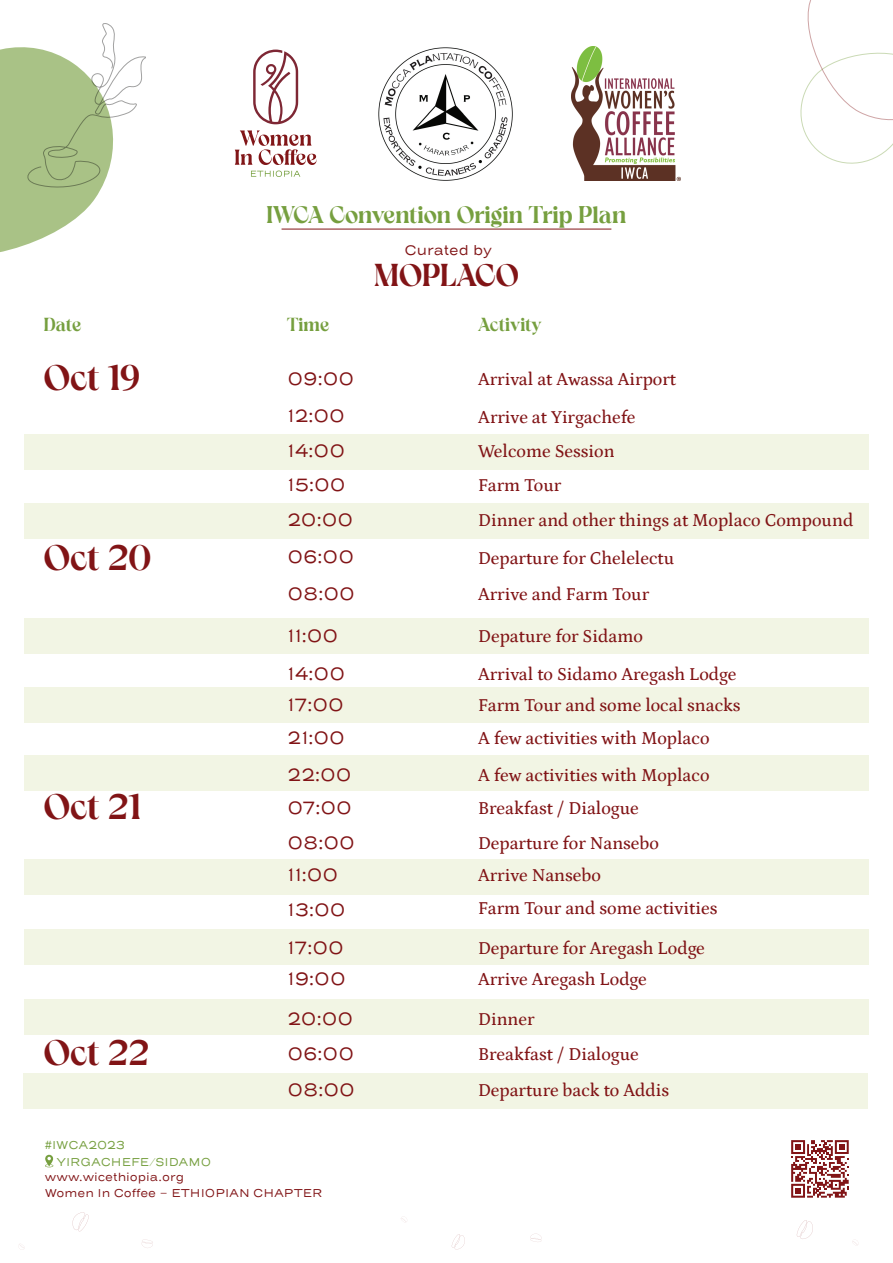
<style>
.page{position:relative;width:893px;height:1263px;background:#fff}
.page>*{position:absolute;margin:0;border:0;box-sizing:border-box;transform-origin:0 0}
.t1{font:34.5px "Vangeda";letter-spacing:-.005em;color:#811416}
.t2{font:30.15px "Vangeda";color:#811416}
.t3{font:23.1px "Vangeda";color:#769f3f}
.t4{font:500 18px "Petrona";color:#811416}
.t5{font:18px/35.4px "Speakeasy Sans";color:#811416}
.t6{font:18px "Vangeda";color:#769f3f}
.t7{font:13.95px "Speakeasy Sans";color:#811416}
.t8{font:11.55px "Speakeasy Sans";color:#811416}
.t9{font:11.55px/16.6px "Speakeasy Sans";color:#769f3f}
.s1{font-family:"Bahnschrift"}
</style>
<div class="page">
<div style="left:24px;top:929px;width:845px;height:35px;background:#f2f5e4"></div>
<div style="left:24px;top:859px;width:845px;height:36px;background:#f2f5e4"></div>
<div style="left:23px;top:1073px;width:844px;height:35px;background:#f2f5e4"></div>
<div style="left:24px;top:434px;width:845px;height:36px;background:#f2f5e4"></div>
<div style="left:24px;top:503px;width:845px;height:36px;background:#f2f5e4"></div>
<div style="left:24px;top:618px;width:845px;height:36px;background:#f2f5e4"></div>
<div style="left:24px;top:755px;width:845px;height:36px;background:#f2f5e4"></div>
<div style="left:24px;top:688px;width:845px;height:35px;background:#f2f5e4"></div>
<div style="left:24px;top:999px;width:845px;height:36px;background:#f2f5e4"></div>
<svg style="left:801px;top:0;width:92px;height:164px"></svg>
<svg style="left:0;top:23px;width:146px;height:229px"></svg>
<svg style="left:797px;top:1220px;width:16px;height:19px"></svg>
<svg style="left:452px;top:1234px;width:13px;height:15px"></svg>
<svg style="left:72px;top:1212px;width:17px;height:19px"></svg>
<svg style="left:141px;top:1239px;width:12px;height:9px"></svg>
<svg style="left:530px;top:1233px;width:12px;height:9px"></svg>
<hr style="left:282px;top:229px;width:329px;height:1px;background:#811416">
<img style="left:571px;top:46px;width:109px;height:135px">
<svg style="left:253px;top:50px;width:45px;height:74px"></svg>
<svg style="left:235px;top:130px;width:82px;height:35px"></svg>
<svg style="left:251px;top:171px;width:49px;height:6px"></svg>
<svg style="left:791px;top:1140px;width:58px;height:58px"></svg>
<svg style="left:45px;top:1154px;width:8px;height:13px"></svg>
<img style="left:378px;top:47px;width:135px;height:134px">
<p class="t3" style="left:267px;top:201px;width:361px">IWCA Convention Origin Trip Plan</p>
<p class="t7" style="left:404px;top:242px;width:89px">Curated by</p>
<h2 class="t2" style="left:374px;top:258px;width:146px">MOPLACO</h2>
<p class="t6" style="left:44px;top:314px;width:39px">Date</p>
<p class="t6" style="left:287px;top:314px;width:44px">Time</p>
<p class="t6" style="left:478px;top:314px;width:65px">Activity</p>
<h1 class="t1" style="left:44px;top:358px;width:98px">Oct 19</h1>
<p class="t5" style="left:287px;top:361px;width:68px">09:00</p>
<p class="t4" style="left:478px;top:365px;width:199px">Arrival at Awassa Airport</p>
<h1 class="t1" style="left:44px;top:538px;width:109px">Oct 20</h1>
<p class="t5" style="left:287px;top:398px;width:59px">12:00</p>
<p class="t4" style="left:478px;top:403px;width:159px">Arrive at Yirgachefe</p>
<p class="t5" style="left:287px;top:433px;width:59px">14:00</p>
<p class="t4" style="left:478px;top:437px;width:138px">Welcome Session</p>
<p class="t5" style="left:287px;top:468px;width:60px">15:00</p>
<p class="t4" style="left:478px;top:472px;width:85px">Farm Tour</p>
<p class="t5" style="left:287px;top:502px;width:67px">20:00</p>
<p class="t4" style="left:478px;top:506px;width:377px">Dinner and other things at Moplaco Compound</p>
<p class="t5" style="left:287px;top:540px;width:68px">06:00</p>
<p class="t4" style="left:478px;top:544px;width:198px">Departure for Chelelectu</p>
<p class="t5" style="left:287px;top:576px;width:69px">08:00</p>
<p class="t4" style="left:478px;top:580px;width:173px">Arrive and Farm Tour</p>
<p class="t5" style="left:287px;top:618px;width:52px">11:00</p>
<p class="t4" style="left:478px;top:623px;width:166px">Depature for Sidamo</p>
<p class="t5" style="left:287px;top:657px;width:59px">14:00</p>
<p class="t4" style="left:478px;top:661px;width:260px">Arrival to Sidamo Aregash Lodge</p>
<p class="t5" style="left:287px;top:688px;width:58px">17:00</p>
<p class="t4" style="left:478px;top:691px;width:264px">Farm Tour and some local snacks</p>
<p class="t5" style="left:287px;top:720px;width:59px">21:00</p>
<p class="t4" style="left:478px;top:724px;width:233px">A few activities with Moplaco</p>
<p class="t5" style="left:287px;top:757px;width:66px">22:00</p>
<p class="t4" style="left:478px;top:761px;width:233px">A few activities with Moplaco</p>
<h1 class="t1" style="left:44px;top:787px;width:99px">Oct 21</h1>
<p class="t5" style="left:287px;top:791px;width:66px">07:00</p>
<p class="t4" style="left:478px;top:795px;width:162px">Breakfast / Dialogue</p>
<p class="t5" style="left:287px;top:826px;width:69px">08:00</p>
<p class="t4" style="left:478px;top:830px;width:182px">Departure for Nansebo</p>
<p class="t5" style="left:287px;top:857px;width:52px">11:00</p>
<p class="t4" style="left:478px;top:861px;width:124px">Arrive Nansebo</p>
<p class="t5" style="left:287px;top:893px;width:59px">13:00</p>
<p class="t4" style="left:478px;top:894px;width:241px">Farm Tour and some activities</p>
<p class="t5" style="left:287px;top:931px;width:58px">17:00</p>
<p class="t4" style="left:478px;top:935px;width:228px">Departure for Aregash Lodge</p>
<p class="t5" style="left:287px;top:962px;width:60px">19:00</p>
<p class="t4" style="left:478px;top:966px;width:170px">Arrive Aregash Lodge</p>
<p class="t5" style="left:287px;top:1002px;width:67px">20:00</p>
<p class="t4" style="left:478px;top:1006px;width:58px">Dinner</p>
<h1 class="t1" style="left:44px;top:1033px;width:107px">Oct 22</h1>
<p class="t5" style="left:287px;top:1037px;width:69px">06:00<br>08:00</p>
<p class="t4" style="left:478px;top:1041px;width:162px">Breakfast / Dialogue</p>
<p class="t4" style="left:478px;top:1076px;width:193px">Departure back to Addis</p>
<p class="t9" style="left:57px;top:1137px;width:156px;text-indent:-12px"><span class="s1">#</span>IWCA2023<br>YIRGACHEFE/SIDAMO</p>
<p class="t8" style="left:45px;top:1170px;width:141px">www.wicethiopia.org</p>
<p class="t8" style="left:45px;top:1186px;width:279px">Women In Coffee - ETHIOPIAN CHAPTER</p>
</div>
